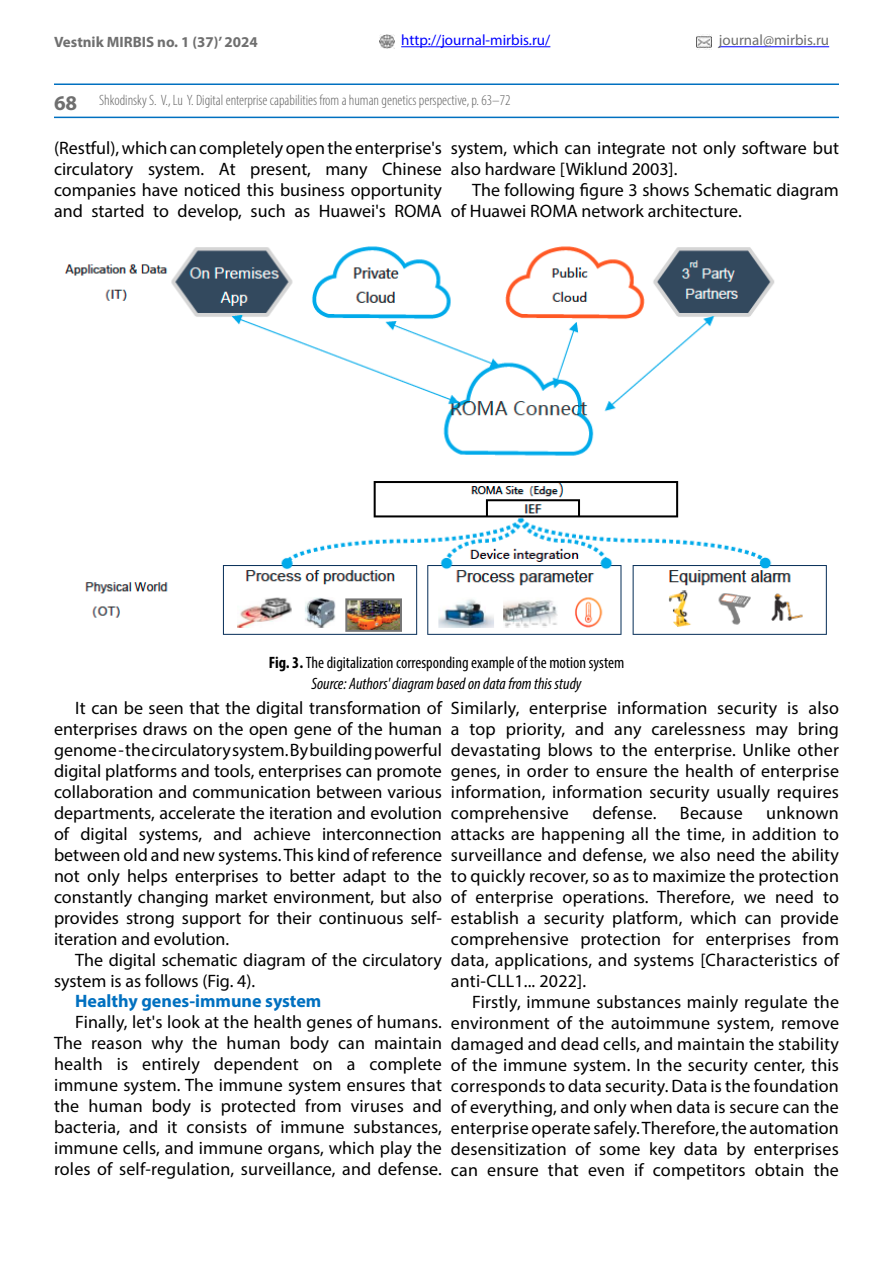
<style>
.page{position:relative;width:893px;height:1263px;background:#fff}
.page>*{position:absolute;margin:0;border:0;box-sizing:border-box;transform-origin:0 0}
.t1{font:700 21px "Myriad Pro";color:#6f6f6f}
.t2{font:18px/21px "Myriad Pro";color:#000;text-align:justify}
.t3{font:700 18px "Myriad Pro";color:#0070c0}
.t4{font:condensed 16.5px/21px "Myriad Pro";color:#000;text-align:center}
.t5{font:300 condensed 15px "Myriad Pro";color:#636363}
.t6{font:700 15px "Myriad Pro";color:#6f6f6f}
.t7{font:15px "Myriad Pro";color:#00f}
.t8{font:15px "Myriad Pro";color:#6f6f6f}
.s1{font-weight:700}
.s2{font-style:italic}
</style>
<div class="page">
<hr style="left:719px;top:46px;width:110px;height:1px;background:#00f">
<hr style="left:54px;top:117px;width:785px;height:1px;background:#0070c0">
<img style="left:380px;top:34px;width:14px;height:15px">
<img style="left:696px;top:34px;width:16px;height:15px">
<hr style="left:401px;top:46px;width:149px;height:1px;background:#00f">
<hr style="left:54px;top:83px;width:785px;height:2px;background:#0070c0">
<img style="left:64px;top:246px;width:763px;height:389px">
<p class="t6" style="left:54px;top:32px;width:205px">Vestnik MIRBIS no. 1 (37)’ 2024</p>
<p class="t8" style="left:719px;top:31px;width:112px">journal@mirbis.ru</p>
<p class="t7" style="left:401px;top:31px;width:151px">http://journal-mirbis.ru/</p>
<p class="t1" style="left:54px;top:89px;width:25px">68</p>
<p class="t5" style="left:99px;top:91px;width:413px">Shkodinsky S. V., Lu Y. Digital enterprise capabilities from a human genetics perspective, p. 63–72</p>
<p class="t2" style="left:54px;top:137px;width:389px">(Restful), which can completely open the enterprise's circulatory system. At present, many Chinese companies have noticed this business opportunity and started to develop, such as Huawei's ROMA</p>
<p class="t2" style="left:451px;top:137px;width:389px">system, which can integrate not only software but also hardware [Wiklund 2003].</p>
<p class="t2" style="left:451px;top:179px;width:389px;text-indent:21px">The following figure 3 shows Schematic diagram of Huawei ROMA network architecture.</p>
<p class="t4" style="left:269px;top:651px;width:357px"><span class="s1">Fig. 3.</span> The digitalization corresponding example of the motion system<br><span class="s2">Source: Authors' diagram based on data from this study</span></p>
<p class="t2" style="left:54px;top:697px;width:390px;text-indent:21px">It can be seen that the digital transformation of enterprises draws on the open gene of the human genome - the circulatory system. By building powerful digital platforms and tools, enterprises can promote collaboration and communication between various departments, accelerate the iteration and evolution of digital systems, and achieve interconnection between old and new systems. This kind of reference not only helps enterprises to better adapt to the constantly changing market environment, but also provides strong support for their continuous self&shy;iteration and evolution.</p>
<p class="t2" style="left:54px;top:949px;width:389px;text-indent:21px">The digital schematic diagram of the circulatory system is as follows (Fig. 4).</p>
<p class="t3" style="left:75px;top:989px;width:248px">Healthy genes-immune system</p>
<p class="t2" style="left:54px;top:1011px;width:390px;text-indent:21px">Finally, let's look at the health genes of humans.<br>The reason why the human body can maintain health is entirely dependent on a complete immune system. The immune system ensures that the human body is protected from viruses and bacteria, and it consists of immune substances, immune cells, and immune organs, which play the roles of self-regulation, surveillance, and defense.</p>
<p class="t2" style="left:451px;top:697px;width:390px">Similarly, enterprise information security is also a top priority, and any carelessness may bring devastating blows to the enterprise. Unlike other genes, in order to ensure the health of enterprise information, information security usually requires comprehensive</p>
<p class="t2" style="left:592px;top:802px;width:66px">defense.</p>
<p class="t2" style="left:680px;top:802px;width:64px">Because</p>
<p class="t2" style="left:451px;top:802px;width:390px;text-indent:315px">unknown attacks are happening all the time, in addition to surveillance and defense, we also need the ability to quickly recover, so as to maximize the protection of enterprise operations. Therefore, we need to establish a security platform, which can provide comprehensive protection for enterprises from data, applications, and systems [Characteristics of anti-CLL1... 2022].</p>
<p class="t2" style="left:451px;top:991px;width:389px;text-indent:21px">Firstly, immune substances mainly regulate the environment of the autoimmune system, remove damaged and dead cells, and maintain the stability of the immune system. In the security center, this corresponds to data security. Data is the foundation of everything, and only when data is secure can the enterprise operate safely. Therefore, the automation desensitization of some key data by enterprises can ensure that even if competitors obtain the</p>
</div>
